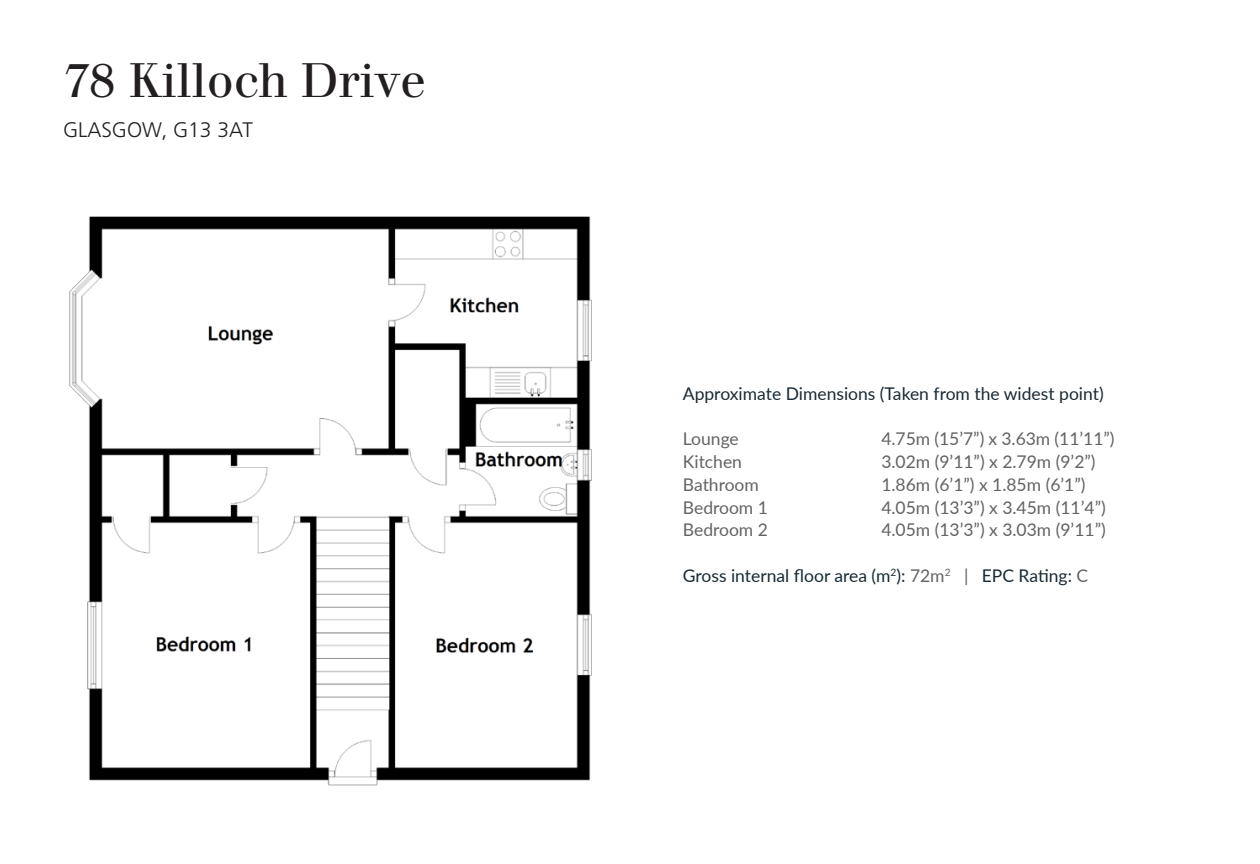
<style>
.page{position:relative;width:1260px;height:864px;background:#fff}
.page>*{position:absolute;margin:0;border:0;box-sizing:border-box;transform-origin:0 0}
.t1{font:47.25px "Justus";color:#231f20}
.t2{font:300 21px "Frutiger";color:#231f20}
.t3{font:17.5px "Lato";color:#636366}
.t4{font:17.5px "Lato";color:#182a35}
.s1{color:#636366}
</style>
<div class="page">
<img style="left:69px;top:216px;width:523px;height:570px">
<h1 class="t1" style="left:63px;top:52px;width:365px">78 Killoch Drive</h1>
<p class="t2" style="left:63px;top:118px;width:191px">GLASGOW, G13 3AT</p>
<p class="t4" style="left:683px;top:381px;width:422px">Approximate Dimensions (Taken from the widest point)</p>
<p class="t3" style="left:683px;top:426px;width:57px">Lounge</p>
<p class="t3" style="left:881px;top:426px;width:235px">4.75m (15’7”) x 3.63m (11’11”)</p>
<p class="t3" style="left:683px;top:449px;width:61px">Kitchen</p>
<p class="t3" style="left:881px;top:449px;width:216px">3.02m (9’11”) x 2.79m (9’2”)</p>
<p class="t3" style="left:683px;top:472px;width:78px">Bathroom</p>
<p class="t3" style="left:881px;top:472px;width:206px">1.86m (6’1”) x 1.85m (6’1”)</p>
<p class="t3" style="left:683px;top:494px;width:87px">Bedroom 1</p>
<p class="t3" style="left:881px;top:494px;width:226px">4.05m (13’3”) x 3.45m (11’4”)</p>
<p class="t3" style="left:683px;top:517px;width:87px">Bedroom 2</p>
<p class="t3" style="left:881px;top:517px;width:226px">4.05m (13’3”) x 3.03m (9’11”)</p>
<p class="t4" style="left:683px;top:563px;width:407px">Gross internal floor area (m<sup>2</sup>): <span class="s1">72m</span><sup>2</sup> <span class="s1">|</span> EPC Rating: <span class="s1">C</span></p>
</div>
